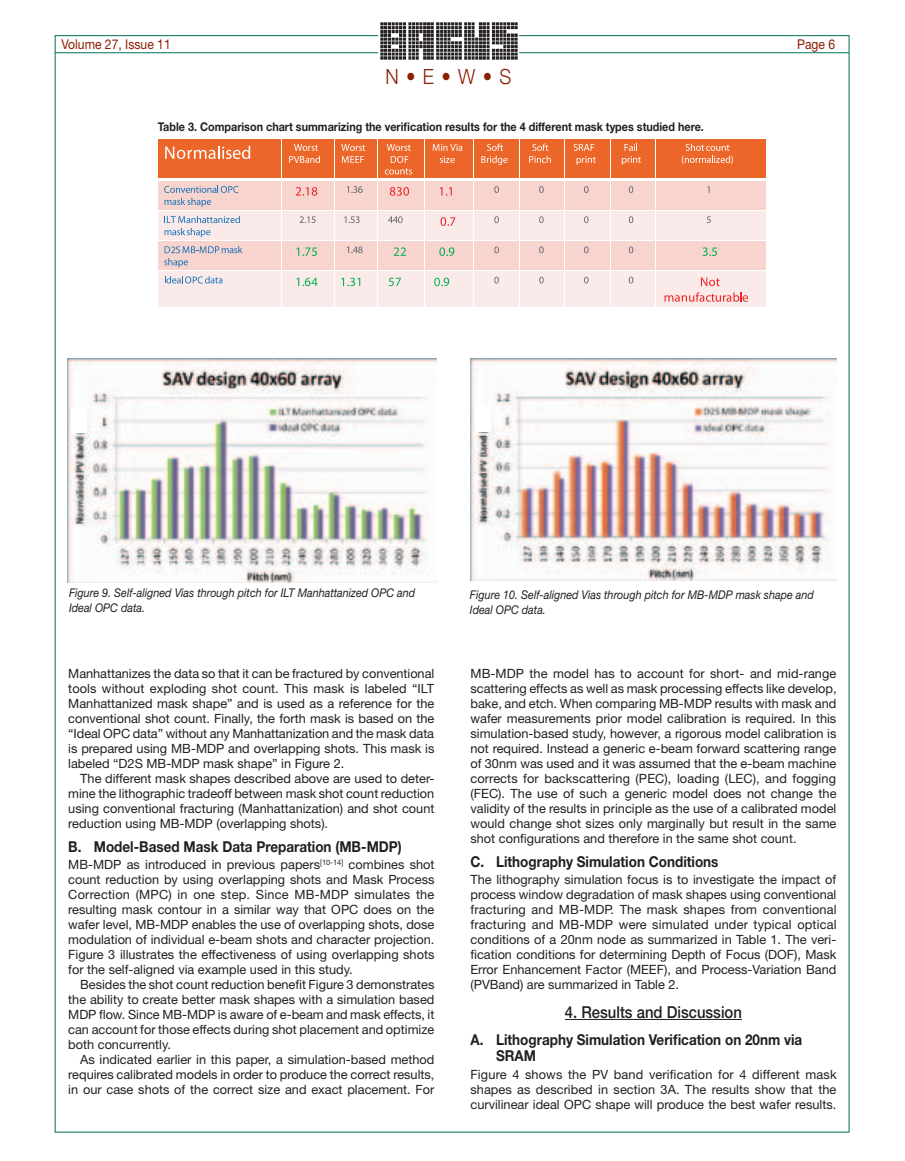
<style>
.page{position:relative;width:905px;height:1161px;background:#fff}
.page>*{position:absolute;margin:0;border:0;box-sizing:border-box;transform-origin:0 0}
.t1{font:300 21px "Helvetica Neue";color:#8a1f03;scale:.9 1}
.t2{font:500 16.5px "Helvetica Neue";color:#231f20;scale:.9 1}
.t3{font:700 15px/16.5px "Helvetica Neue";color:#231f20;scale:.9 1}
.t4{font:13.5px "Helvetica Neue";color:#8a1f03;scale:.9 1}
.t5{font:12.75px/15px "Helvetica Neue";color:#231f20;text-align:justify}
.t6{font:italic 12px/15px "Helvetica Neue";color:#231f20;scale:.9 1}
.t7{font:700 12px "Helvetica Neue";color:#231f20;scale:.9 1}
</style>
<div class="page">
<hr style="left:55px;top:52px;width:794px;height:1px;background:#007153">
<div style="left:378px;top:18px;width:141px;height:52px;background:#fff"></div>
<img style="left:380px;top:23px;width:137px;height:37px">
<hr style="left:565px;top:1019px;width:177px;height:1px;background:#231f20">
<div style="left:157px;top:138px;width:609px;height:42px;background:#eb6628"></div>
<div style="left:157px;top:180px;width:609px;height:30px;background:#f7d4ce"></div>
<div style="left:157px;top:210px;width:609px;height:30px;background:#faeae9"></div>
<div style="left:157px;top:240px;width:609px;height:31px;background:#f7d4ce"></div>
<div style="left:157px;top:271px;width:609px;height:36px;background:#faeae9"></div>
<hr style="left:281px;top:138px;width:1px;height:170px;background:#fff">
<hr style="left:334px;top:138px;width:1px;height:170px;background:#fff">
<hr style="left:377px;top:138px;width:1px;height:170px;background:#fff">
<hr style="left:424px;top:138px;width:1px;height:170px;background:#fff">
<hr style="left:473px;top:138px;width:1px;height:170px;background:#fff">
<hr style="left:519px;top:138px;width:1px;height:170px;background:#fff">
<hr style="left:564px;top:138px;width:1px;height:170px;background:#fff">
<hr style="left:610px;top:138px;width:1px;height:170px;background:#fff">
<hr style="left:655px;top:138px;width:1px;height:170px;background:#fff">
<hr style="left:156px;top:178px;width:610px;height:3px;background:#fff">
<hr style="left:157px;top:210px;width:609px;height:1px;background:#fff">
<hr style="left:157px;top:240px;width:609px;height:1px;background:#fff">
<hr style="left:157px;top:271px;width:609px;height:1px;background:#fff">
<hr style="left:157px;top:138px;width:1px;height:170px;background:#fff">
<hr style="left:157px;top:138px;width:609px;height:1px;background:#fff">
<svg style="left:165px;top:146px;width:85px;height:13px"></svg>
<svg style="left:289px;top:144px;width:31px;height:19px"></svg>
<svg style="left:341px;top:144px;width:24px;height:19px"></svg>
<svg style="left:385px;top:144px;width:27px;height:31px"></svg>
<svg style="left:432px;top:144px;width:30px;height:19px"></svg>
<svg style="left:481px;top:144px;width:26px;height:21px"></svg>
<svg style="left:529px;top:144px;width:22px;height:19px"></svg>
<svg style="left:573px;top:144px;width:22px;height:21px"></svg>
<svg style="left:621px;top:144px;width:20px;height:21px"></svg>
<svg style="left:681px;top:144px;width:52px;height:20px"></svg>
<svg style="left:164px;top:186px;width:74px;height:21px"></svg>
<svg style="left:296px;top:187px;width:21px;height:9px"></svg>
<svg style="left:347px;top:186px;width:15px;height:7px"></svg>
<svg style="left:390px;top:187px;width:19px;height:9px"></svg>
<svg style="left:439px;top:187px;width:13px;height:9px"></svg>
<svg style="left:494px;top:186px;width:5px;height:7px"></svg>
<svg style="left:539px;top:186px;width:4px;height:7px"></svg>
<svg style="left:584px;top:186px;width:4px;height:7px"></svg>
<svg style="left:628px;top:186px;width:5px;height:7px"></svg>
<svg style="left:164px;top:216px;width:76px;height:21px"></svg>
<svg style="left:299px;top:216px;width:16px;height:7px"></svg>
<svg style="left:344px;top:216px;width:15px;height:7px"></svg>
<svg style="left:388px;top:216px;width:14px;height:7px"></svg>
<svg style="left:440px;top:217px;width:15px;height:9px"></svg>
<svg style="left:494px;top:216px;width:5px;height:7px"></svg>
<svg style="left:539px;top:216px;width:4px;height:7px"></svg>
<svg style="left:584px;top:216px;width:4px;height:7px"></svg>
<svg style="left:628px;top:216px;width:5px;height:7px"></svg>
<svg style="left:706px;top:216px;width:4px;height:7px"></svg>
<svg style="left:164px;top:246px;width:78px;height:21px"></svg>
<svg style="left:296px;top:248px;width:21px;height:8px"></svg>
<svg style="left:347px;top:246px;width:15px;height:7px"></svg>
<svg style="left:394px;top:247px;width:12px;height:9px"></svg>
<svg style="left:439px;top:247px;width:15px;height:9px"></svg>
<svg style="left:494px;top:246px;width:5px;height:7px"></svg>
<svg style="left:539px;top:246px;width:4px;height:7px"></svg>
<svg style="left:584px;top:246px;width:4px;height:7px"></svg>
<svg style="left:628px;top:246px;width:5px;height:7px"></svg>
<svg style="left:702px;top:247px;width:15px;height:9px"></svg>
<svg style="left:165px;top:276px;width:57px;height:8px"></svg>
<svg style="left:296px;top:278px;width:21px;height:8px"></svg>
<svg style="left:341px;top:278px;width:19px;height:8px"></svg>
<svg style="left:388px;top:278px;width:13px;height:8px"></svg>
<svg style="left:434px;top:278px;width:15px;height:8px"></svg>
<svg style="left:494px;top:277px;width:5px;height:7px"></svg>
<svg style="left:539px;top:277px;width:4px;height:7px"></svg>
<svg style="left:584px;top:277px;width:4px;height:7px"></svg>
<svg style="left:628px;top:277px;width:5px;height:7px"></svg>
<svg style="left:701px;top:277px;width:18px;height:9px"></svg>
<svg style="left:664px;top:292px;width:84px;height:10px"></svg>
<img style="left:68px;top:359px;width:368px;height:224px">
<div style="left:72px;top:407px;width:15px;height:26px;background:#fff"></div>
<img style="left:471px;top:358px;width:365px;height:222px">
<div style="left:475px;top:407px;width:16px;height:25px;background:#fff"></div>
<p class="t4" style="left:61px;top:36px;width:123px">Volume 27, Issue 11</p>
<p class="t4" style="left:797px;top:36px;width:44px">Page 6</p>
<h1 class="t1" style="left:385px;top:63px;width:141px">N • E • W • S</h1>
<p class="t7" style="left:158px;top:119px;width:608px">Table 3. Comparison chart summarizing the verification results for the 4 different mask types studied here.</p>
<p class="t6" style="left:69px;top:586px;width:386px">Figure 9. Self-aligned Vias through pitch for ILT Manhattanized OPC and<br>Ideal OPC data.</p>
<p class="t6" style="left:470px;top:587px;width:384px">Figure 10. Self-aligned Vias through pitch for MB-MDP mask shape and<br>Ideal OPC data.</p>
<p class="t5" style="left:68px;top:666px;width:368px">Manhattanizes the data so that it can be fractured by conventional tools without exploding shot count. This mask is labeled “ILT Manhattanized mask shape” and is used as a reference for the conventional shot count. Finally, the forth mask is based on the “Ideal OPC data” without any Manhattanization and the mask data is prepared using MB-MDP and overlapping shots. This mask is labeled “D2S MB-MDP mask shape” in Figure 2.</p>
<p class="t5" style="left:68px;top:771px;width:368px;text-indent:12px">The different mask shapes described above are used to deter&shy;mine the lithographic tradeoff between mask shot count reduction using conventional fracturing (Manhattanization) and shot count reduction using MB-MDP (overlapping shots).</p>
<p class="t3" style="left:68px;top:838px;width:372px">B. Model-Based Mask Data Preparation (MB-MDP)</p>
<p class="t5" style="left:68px;top:857px;width:368px">MB-MDP as introduced in previous papers<sup>[10-14]</sup> combines shot count reduction by using overlapping shots and Mask Process Correction (MPC) in one step. Since MB-MDP simulates the resulting mask contour in a similar way that OPC does on the wafer level, MB-MDP enables the use of overlapping shots, dose modulation of individual e-beam shots and character projection.<br>Figure 3 illustrates the effectiveness of using overlapping shots for the self-aligned via example used in this study.</p>
<p class="t5" style="left:68px;top:977px;width:367px;text-indent:12px">Besides the shot count reduction benefit Figure 3 demonstrates the ability to create better mask shapes with a simulation based MDP flow. Since MB-MDP is aware of e-beam and mask effects, it can account for those effects during shot placement and optimize both concurrently.</p>
<p class="t5" style="left:68px;top:1052px;width:368px;text-indent:12px">As indicated earlier in this paper, a simulation-based method requires calibrated models in order to produce the correct results, in our case shots of the correct size and exact placement. For</p>
<p class="t5" style="left:470px;top:666px;width:367px">MB-MDP the model has to account for short- and mid-range scattering effects as well as mask processing effects like develop, bake, and etch. When comparing MB-MDP results with mask and wafer measurements prior model calibration is required. In this simulation-based study, however, a rigorous model calibration is not required. Instead a generic e-beam forward scattering range of 30nm was used and it was assumed that the e-beam machine corrects for backscattering (PEC), loading (LEC), and fogging (FEC). The use of such a generic model does not change the validity of the results in principle as the use of a calibrated model would change shot sizes only marginally but result in the same shot configurations and therefore in the same shot count.</p>
<p class="t3" style="left:470px;top:853px;width:277px">C. Lithography Simulation Conditions</p>
<p class="t5" style="left:470px;top:872px;width:367px">The lithography simulation focus is to investigate the impact of process window degradation of mask shapes using conventional fracturing and MB-MDP. The mask shapes from conventional fracturing and MB-MDP were simulated under typical optical conditions of a 20nm node as summarized in Table 1. The veri&shy;fication conditions for determining Depth of Focus (DOF), Mask Error Enhancement Factor (MEEF), and Process-Variation Band (PVBand) are summarized in Table 2.</p>
<p class="t2" style="left:565px;top:1002px;width:198px">4. Results and Discussion</p>
<p class="t3" style="left:496px;top:1031px;width:342px;text-indent:-26px">A. Lithography Simulation Verification on 20nm via<br>SRAM</p>
<p class="t5" style="left:470px;top:1067px;width:367px">Figure 4 shows the PV band verification for 4 different mask shapes as described in section 3A. The results show that the curvilinear ideal OPC shape will produce the best wafer results.</p>
</div>
